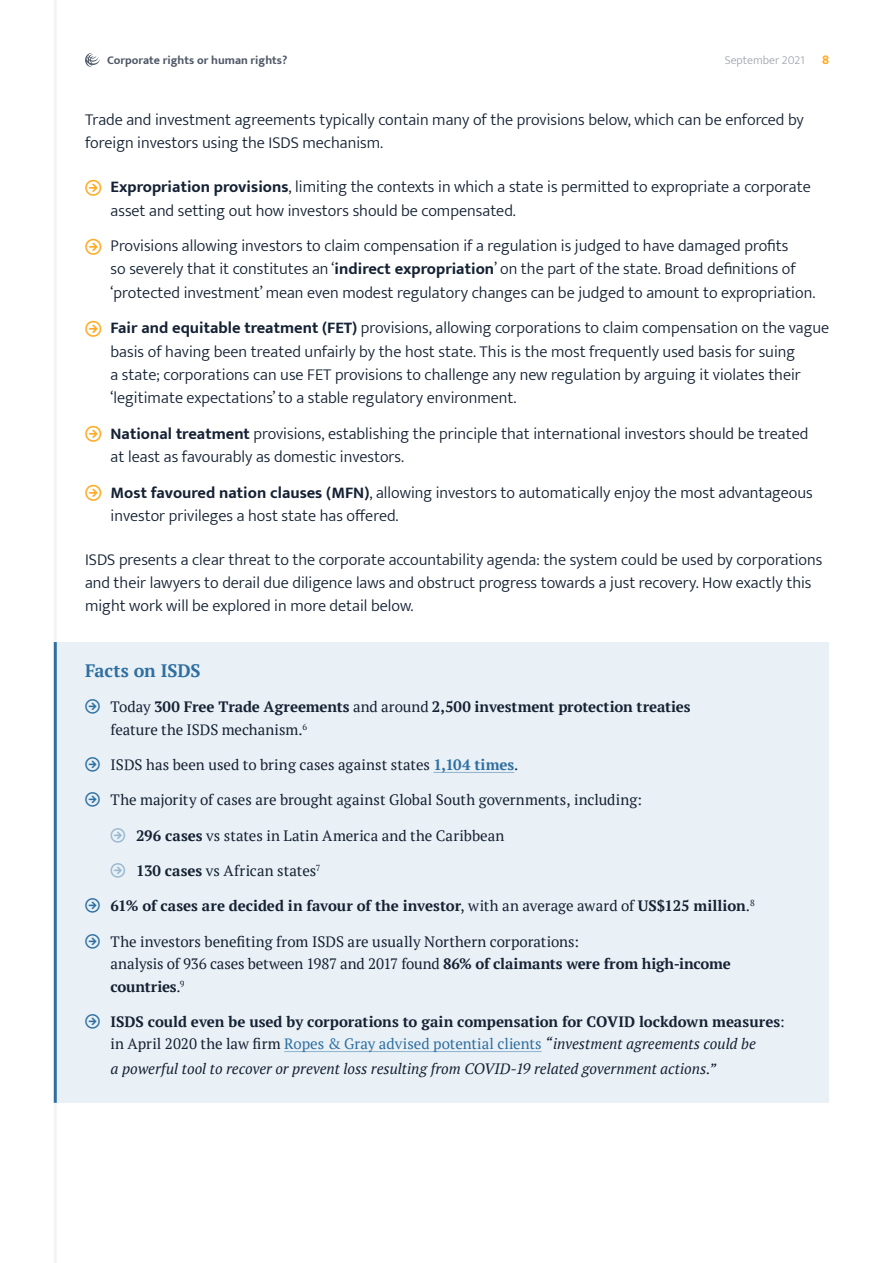
<style>
.page{position:relative;width:893px;height:1263px;background:#fff}
.page>*{position:absolute;margin:0;border:0;box-sizing:border-box;transform-origin:0 0}
.Insight_Title{font:700 18px "PT Serif";letter-spacing:-.005em;color:#2e6fa1}
.Body{font:300 16.5px/23.1px "Mukta";color:#152234}
.t1{font:15px/22.5px "PT Serif";color:#152234}
.t2{font:700 15px/22.5px "PT Serif";letter-spacing:-.005em;color:#152234}
.t3{font:italic 15px "PT Serif";color:#152234}
.t4{font:700 13.5px "Mukta";color:#ffaa23}
.t5{font:700 12px "Mukta";color:#505967}
.t6{font:300 12px "Mukta";color:#a1a7ae}
.s1{font-weight:700}
.s2{font-weight:400}
.s3{font-weight:700;color:#2e6fa1}
.s4{font-weight:400;color:#2e6fa1}
.s5{font-weight:400;font-style:italic}
</style>
<div class="page">
<hr style="left:54px;top:0;width:3px;height:1263px;background:#f3f4f5">
<svg style="left:85px;top:53px;width:15px;height:14px"></svg>
<div style="left:55px;top:642px;width:774px;height:461px;background:#eaf1f6"></div>
<hr style="left:54px;top:642px;width:3px;height:461px;background:#2e6fa1">
<hr style="left:433px;top:772px;width:81px;height:1px;background:#96b7d0">
<hr style="left:284px;top:1051px;width:258px;height:1px;background:#96b7d0">
<p class="t5" style="left:107px;top:53px;width:182px">Corporate rights or human rights?</p>
<p class="t6" style="left:725px;top:53px;width:81px">September 2021</p>
<p class="t4" style="left:822px;top:51px;width:9px">8</p>
<p class="Body" style="left:85px;top:108px;width:720px">Trade and investment agreements typically contain many of the provisions below, which can be enforced by foreign investors using the ISDS mechanism.</p>
<p class="Body" style="left:111px;top:175px;width:702px"><span class="s1">Expropriation provisions</span>, limiting the contexts in which a state is permitted to expropriate a corporate asset and setting out how investors should be compensated.</p>
<p class="Body" style="left:111px;top:234px;width:705px">Provisions allowing investors to claim compensation if a regulation is judged to have damaged profits<br>so severely that it constitutes an ‘<span class="s1">indirect expropriation</span>’ on the part of the state. Broad definitions of ‘protected investment’ mean even modest regulatory changes can be judged to amount to expropriation.</p>
<p class="Body" style="left:111px;top:316px;width:720px"><span class="s1">Fair and equitable treatment (FET)</span> provisions, allowing corporations to claim compensation on the vague basis of having been treated unfairly by the host state. This is the most frequently used basis for suing<br>a state; corporations can use FET provisions to challenge any new regulation by arguing it violates their ‘legitimate expectations’ to a stable regulatory environment.</p>
<p class="Body" style="left:111px;top:421px;width:699px"><span class="s1">National treatment</span> provisions, establishing the principle that international investors should be treated at least as favourably as domestic investors.</p>
<p class="Body" style="left:111px;top:480px;width:704px"><span class="s1">Most favoured nation clauses (MFN)</span>, allowing investors to automatically enjoy the most advantageous investor privileges a host state has offered.</p>
<p class="Body" style="left:85px;top:548px;width:739px">ISDS presents a clear threat to the corporate accountability agenda: the system could be used by corporations and their lawyers to derail due diligence laws and obstruct progress towards a just recovery. How exactly this might work will be explored in more detail below.</p>
<p class="Insight_Title" style="left:85px;top:659px;width:117px">Facts on ISDS</p>
<p class="t2" style="left:111px;top:696px;width:582px"><span class="s2">Today</span> 300 Free Trade Agreements <span class="s2">and around</span> 2,500 investment protection treaties <span class="s2">feature the ISDS mechanism.</span><sup>6</sup></p>
<p class="t1" style="left:111px;top:753px;width:409px">ISDS has been used to bring cases against states <span class="s3">1,104 times</span>.</p>
<p class="t1" style="left:111px;top:789px;width:533px">The majority of cases are brought against Global South governments, including:</p>
<p class="t1" style="left:136px;top:824px;width:370px"><span class="s1">296 cases</span> vs states in Latin America and the Caribbean</p>
<p class="t1" style="left:136px;top:859px;width:186px"><span class="s1">130 cases</span> vs African states<sup>7</sup></p>
<p class="t2" style="left:111px;top:894px;width:646px">61% of cases are decided in favour of the investor<span class="s2">, with an average award of</span> US$125 million<span class="s2">.</span><sup>8</sup></p>
<p class="t1" style="left:111px;top:930px;width:622px">The investors benefiting from ISDS are usually Northern corporations:<br>analysis of 936 cases between 1987 and 2017 found <span class="s1">86% of claimants were from high-income countries</span>.<sup>9</sup></p>
<p class="t2" style="left:111px;top:1010px;width:676px">ISDS could even be used by corporations to gain compensation for COVID lockdown measures<span class="s2">: in April 2020 the law firm</span> <span class="s4">Ropes &amp; Gray advised potential clients</span> <span class="s5">“investment agreements could be</span></p>
<p class="t3" style="left:111px;top:1059px;width:607px">a powerful tool to recover or prevent loss resulting from COVID-19 related government actions.”</p>
</div>
